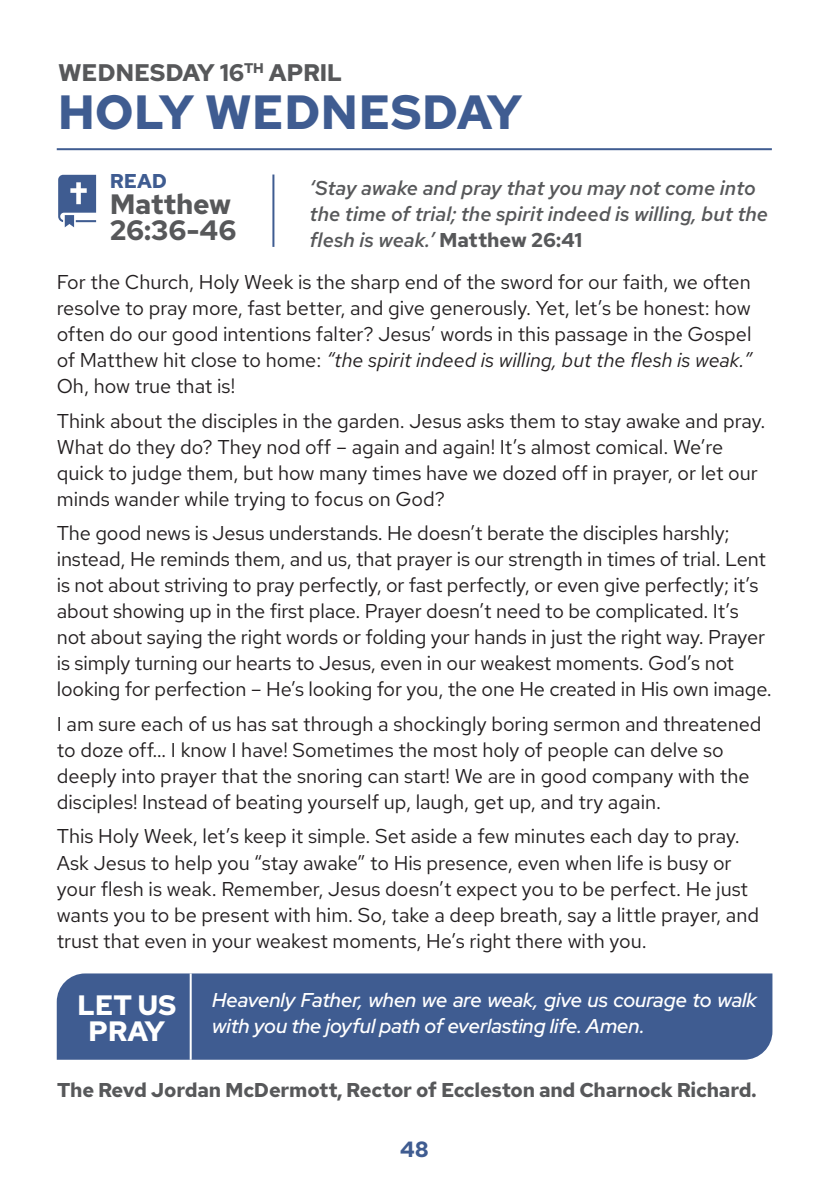
<style>
.page{position:relative;width:840px;height:1191px;background:#fff}
.page>*{position:absolute;margin:0;border:0;box-sizing:border-box;transform-origin:0 0}
.Advent_Days_-_Body_Copy{font:700 48px "Red Hat Text";color:#3f5c91}
.Advent_2024_-_Body_Copy{font:700 28px/26px "Red Hat Text";letter-spacing:-.01em;color:#57585a}
.Advent_2024_-_Body_Copy-2{font:700 28px/26px "Red Hat Text";letter-spacing:-.01em;color:#fff;text-align:center}
.Advent_Days_-_Body_Copy-2{font:700 24px "Red Hat Text";letter-spacing:-.01em;color:#57585a}
.t1{font:700 22px "Red Hat Text";color:#3f5c91}
.Advent_Days_-_Body_Copy-3{font:20px/26px "Red Hat Text";letter-spacing:-.005em;color:#231f20}
.Advent_2024_-_Body_Copy-3{font:italic 500 20px/26px "Red Hat Text";color:#57585a}
.Advent_2024_-_Prayer{font:italic 600 20px/26px "Red Hat Display";color:#fff}
.Lent_2022_-_Body_Copy_Insides{font:700 20px "Red Hat Text";letter-spacing:-.01em;color:#57585a}
.Advent_2024_-_Body_Copy-4{font:700 20px "Red Hat Text";color:#3f5c91}
.s1{font-weight:700;font-style:normal}
.s2{font-style:italic}
</style>
<div class="page">
<hr style="left:839px;top:0;width:1px;height:1191px;background:#f2f2f1">
<hr style="left:272px;top:174px;width:2px;height:73px;background:#3f5c91">
<hr style="left:57px;top:148px;width:714px;height:2px;background:#3f5c91">
<svg style="left:58px;top:175px;width:38px;height:52px"></svg>
<div style="left:57px;top:973px;width:715px;height:86px;background:#3f5c91"></div>
<hr style="left:189px;top:973px;width:2px;height:86px;background:#fff">
<p class="Advent_Days_-_Body_Copy-2" style="left:58px;top:57px;width:286px">WEDNESDAY 16<sup>TH</sup> APRIL</p>
<p class="Advent_Days_-_Body_Copy" style="left:58px;top:81px;width:465px">HOLY WEDNESDAY</p>
<p class="Advent_2024_-_Body_Copy-4" style="left:110px;top:168px;width:59px">READ</p>
<p class="Advent_2024_-_Body_Copy" style="left:110px;top:191px;width:128px">Matthew<br>26:36-46</p>
<p class="Advent_2024_-_Body_Copy-3" style="left:309px;top:174px;width:460px">‘Stay awake and pray that you may not come into the time of trial; the spirit indeed is willing, but the flesh is weak.’ <span class="s1">Matthew 26:41</span></p>
<p class="Advent_Days_-_Body_Copy-3" style="left:57px;top:269px;width:696px;text-align:justify">For the Church, Holy Week is the sharp end of the sword for our faith, we often resolve to pray more, fast better, and give generously. Yet, let’s be honest: how often do our good intentions falter? Jesus’ words in this passage in the Gospel of Matthew hit close to home: <span class="s2">“the spirit indeed is willing, but the flesh is weak.” </span>Oh, how true that is!</p>
<p class="Advent_Days_-_Body_Copy-3" style="left:57px;top:407px;width:709px">Think about the disciples in the garden. Jesus asks them to stay awake and pray.<br>What do they do? They nod off – again and again! It’s almost comical. We’re quick to judge them, but how many times have we dozed off in prayer, or let our minds wander while trying to focus on God?</p>
<p class="Advent_Days_-_Body_Copy-3" style="left:57px;top:520px;width:716px">The good news is Jesus understands. He doesn’t berate the disciples harshly; instead, He reminds them, and us, that prayer is our strength in times of trial. Lent is not about striving to pray perfectly, or fast perfectly, or even give perfectly; it’s about showing up in the first place. Prayer doesn’t need to be complicated. It’s not about saying the right words or folding your hands in just the right way. Prayer is simply turning our hearts to Jesus, even in our weakest moments. God’s not looking for perfection – He’s looking for you, the one He created in His own image.</p>
<p class="Advent_Days_-_Body_Copy-3" style="left:57px;top:710px;width:706px">I am sure each of us has sat through a shockingly boring sermon and threatened to doze off… I know I have! Sometimes the most holy of people can delve so deeply into prayer that the snoring can start! We are in good company with the disciples! Instead of beating yourself up, laugh, get up, and try again.</p>
<p class="Advent_Days_-_Body_Copy-3" style="left:57px;top:823px;width:703px">This Holy Week, let’s keep it simple. Set aside a few minutes each day to pray.<br>Ask Jesus to help you “stay awake” to His presence, even when life is busy or your flesh is weak. Remember, Jesus doesn’t expect you to be perfect. He just wants you to be present with him. So, take a deep breath, say a little prayer, and trust that even in your weakest moments, He’s right there with you.</p>
<p class="Advent_2024_-_Body_Copy-2" style="left:77px;top:992px;width:101px">LET US<br>PRAY</p>
<p class="Advent_2024_-_Prayer" style="left:212px;top:986px;width:545px">Heavenly Father, when we are weak, give us courage to walk with you the joyful path of everlasting life. Amen.</p>
<p class="Lent_2022_-_Body_Copy_Insides" style="left:57px;top:1077px;width:700px">The Revd Jordan McDermott, Rector of Eccleston and Charnock Richard.</p>
<p class="t1" style="left:399px;top:1134px;width:31px">48</p>
</div>
